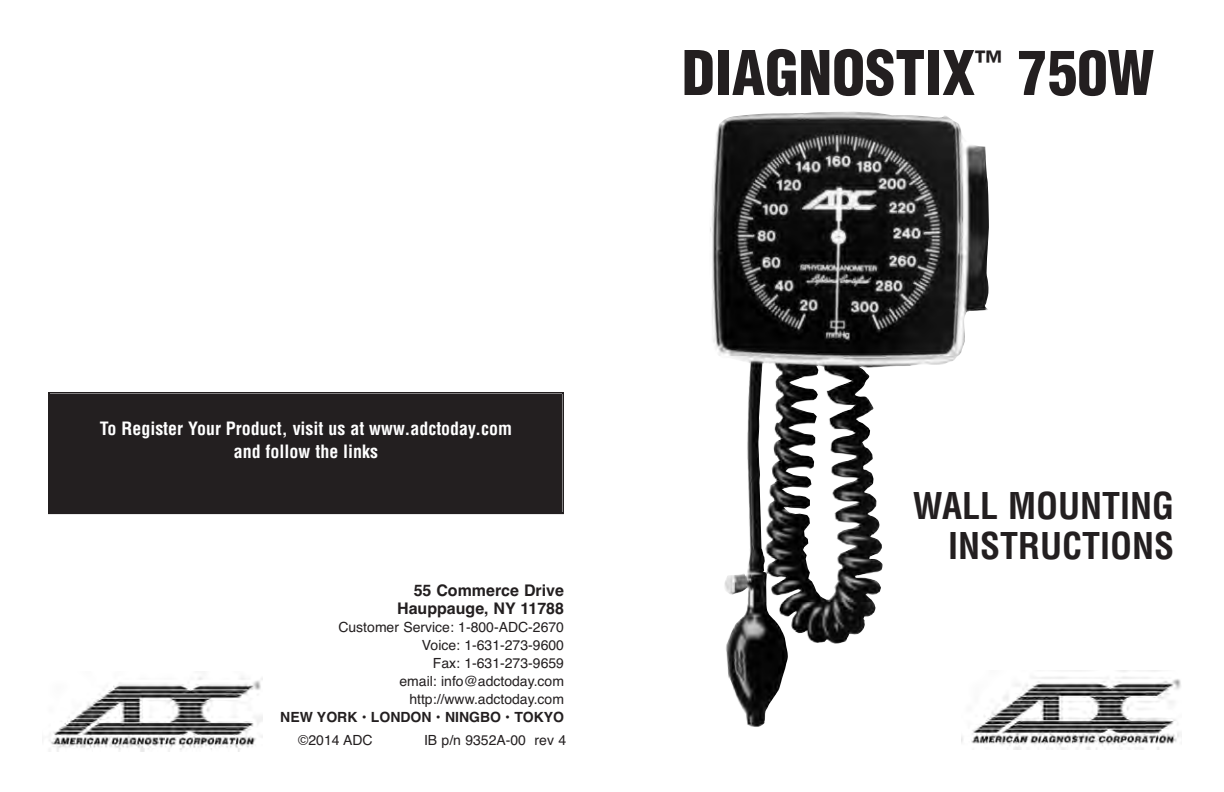
<style>
.page{position:relative;width:1224px;height:792px;background:#fff}
.page>*{position:absolute;margin:0;border:0;box-sizing:border-box;transform-origin:0 0}
.t1{font:900 condensed 60px "Helvetica";color:#231f20}
.t2{font:700 condensed 36px/40px "Helvetica";color:#231f20;text-align:right}
.t3{font:700 condensed 18px/23.4px "Helvetica";color:#fff;text-align:center}
.t4{font:700 16px/18px "Helvetica";color:#231f20;text-align:right}
.t5{font:14px/18px "Helvetica";color:#231f20;text-align:right}
.t6{font:700 14px "Helvetica";color:#231f20}
</style>
<div class="page">
<img style="left:710px;top:111px;width:279px;height:613px">
<div style="left:50px;top:394px;width:512px;height:119px;background:#231f20"></div>
<div style="left:48px;top:392px;width:516px;height:122px;border:2px solid #231f20"></div>
<img style="left:49px;top:677px;width:213px;height:74px">
<img style="left:962px;top:670px;width:220px;height:79px">
<h1 class="t1" style="left:682px;top:39px;width:474px">DIAGNOSTIX<sup>™</sup> 750W</h1>
<p class="t3" style="left:100px;top:417px;width:414px">To Register Your Product, visit us at www.adctoday.com and follow the links</p>
<p class="t4" style="left:397px;top:581px;width:168px">55 Commerce Drive<br>Hauppauge, NY 11788</p>
<p class="t5" style="left:338px;top:618px;width:227px">Customer Service: 1-800-ADC-2670<br>Voice: 1-631-273-9600<br>Fax: 1-631-273-9659<br>email: info@adctoday.com http://www.adctoday.com</p>
<p class="t6" style="left:280px;top:709px;width:285px">NEW YORK • LONDON • NINGBO • TOKYO</p>
<p class="t5" style="left:298px;top:731px;width:76px">©2014 ADC</p>
<p class="t5" style="left:424px;top:731px;width:144px">IB p/n 9352A-00 rev 4</p>
<h2 class="t2" style="left:913px;top:487px;width:263px">WALL MOUNTING<br>INSTRUCTIONS</h2>
</div>
